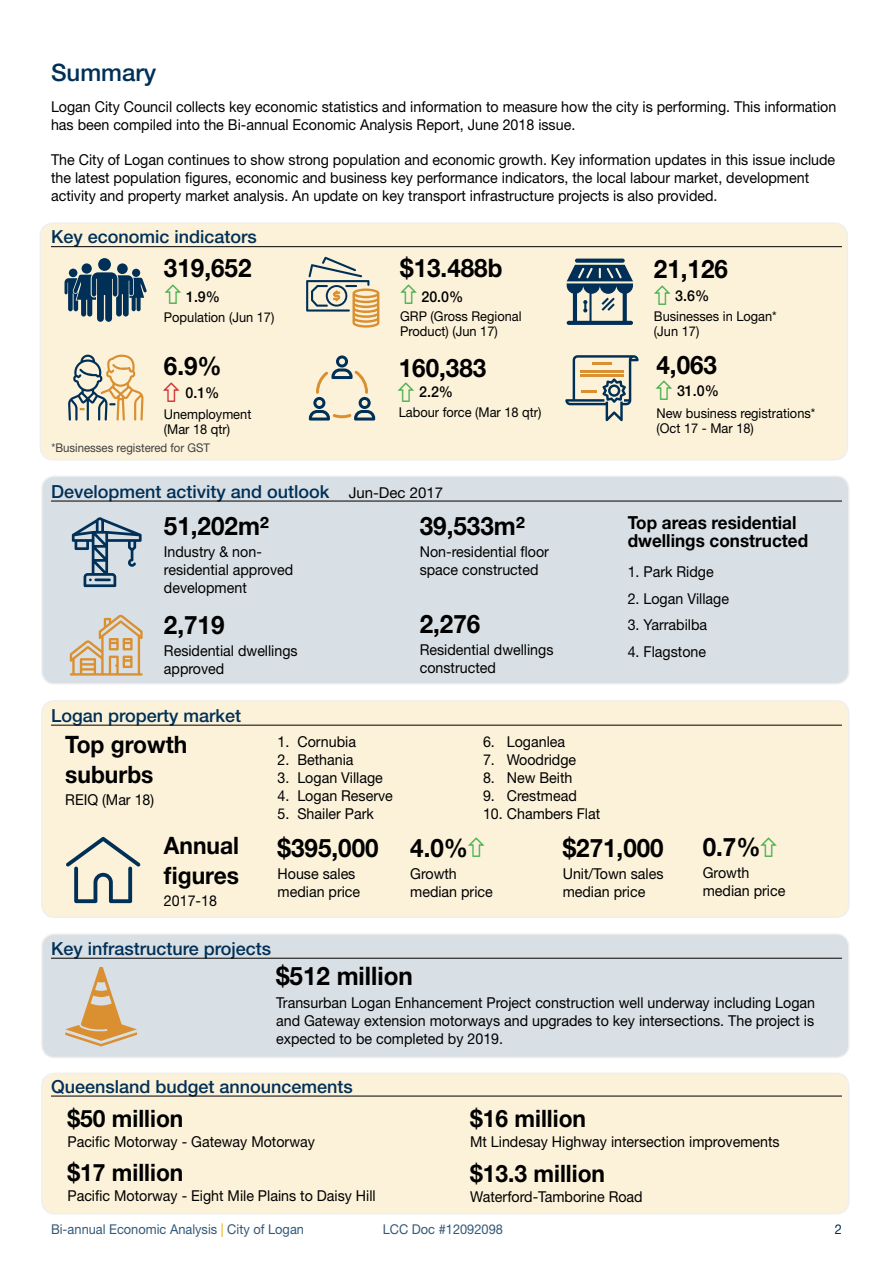
<style>
.page{position:relative;width:893px;height:1263px;background:#fff}
.page>*{position:absolute;margin:0;border:0;box-sizing:border-box;transform-origin:0 0}
.t1{font:700 25.5px "Helvetica Neue LT Std";color:#000;scale:.95 1}
.t2{font:700 24px/30px "Helvetica Neue LT Std";color:#000;scale:.95 1}
.t3{font:500 24px "Helvetica Neue LT Std";color:#003057}
.t4{font:500 18px "Helvetica Neue LT Std";color:#003057}
.t5{font:700 18px/18px "Helvetica Neue LT Std";color:#000;scale:.95 1}
.t6{font:15px/18px "Helvetica Neue LT Std";color:#000;scale:.95 1}
.t7{font:500 15px "Helvetica Neue LT Pro";color:#000;scale:.95 1}
.t8{font:13.5px/15px "Helvetica Neue LT Std";color:#000;scale:.95 1}
.t9{font:13.5px "Helvetica Neue LT Std";color:#335978;scale:.95 1}
.t10{font:13.5px "Helvetica Neue LT Std";color:#003057;scale:.95 1}
.t11{font:12px "Helvetica Neue LT Std";color:#414042;scale:.95 1}
.s1{font-weight:400;font-size:15px;color:#000}
.s2{color:#eba900}
</style>
<div class="page">
<div style="left:40px;top:223px;width:807px;height:237px;background:#fcf2d9;border-radius:13px"></div>
<div style="left:40px;top:222px;width:808px;height:238px;border:2px solid #939598;border-radius:13px"></div>
<div style="left:42px;top:701px;width:807px;height:216px;background:#fcf2d9;border-radius:13px"></div>
<div style="left:41px;top:700px;width:809px;height:218px;border:2px solid #939598;border-radius:13px"></div>
<div style="left:42px;top:1073px;width:807px;height:141px;background:#fcf2d9;border-radius:13px"></div>
<div style="left:41px;top:1072px;width:809px;height:142px;border:2px solid #939598;border-radius:13px"></div>
<div style="left:42px;top:476px;width:807px;height:208px;background:#d9e0e5;border-radius:13px"></div>
<div style="left:41px;top:475px;width:809px;height:210px;border:2px solid #939598;border-radius:13px"></div>
<div style="left:42px;top:934px;width:807px;height:123px;background:#d9e0e5;border-radius:13px"></div>
<div style="left:41px;top:933px;width:809px;height:125px;border:2px solid #939598;border-radius:13px"></div>
<hr style="left:51px;top:246px;width:791px;height:1px;background:#000">
<hr style="left:51px;top:501px;width:791px;height:1px;background:#000">
<hr style="left:51px;top:725px;width:791px;height:1px;background:#000">
<hr style="left:51px;top:958px;width:791px;height:1px;background:#000">
<hr style="left:51px;top:1096px;width:791px;height:1px;background:#000">
<div style="left:69px;top:269px;width:8px;height:8px;background:#003057;border-radius:50%"></div>
<div style="left:132px;top:269px;width:8px;height:8px;background:#003057;border-radius:50%"></div>
<div style="left:82px;top:263px;width:10px;height:11px;background:#003057;border-radius:50%"></div>
<div style="left:117px;top:263px;width:11px;height:11px;background:#003057;border-radius:50%"></div>
<div style="left:98px;top:258px;width:13px;height:13px;background:#003057;border-radius:50%"></div>
<svg style="left:65px;top:272px;width:82px;height:50px"></svg>
<svg style="left:567px;top:259px;width:66px;height:66px"></svg>
<svg style="left:72px;top:517px;width:70px;height:70px"></svg>
<svg style="left:70px;top:614px;width:73px;height:62px"></svg>
<svg style="left:66px;top:837px;width:74px;height:66px"></svg>
<svg style="left:65px;top:967px;width:72px;height:79px"></svg>
<svg style="left:306px;top:257px;width:73px;height:71px"></svg>
<svg style="left:68px;top:354px;width:76px;height:67px"></svg>
<svg style="left:309px;top:355px;width:66px;height:65px"></svg>
<svg style="left:565px;top:355px;width:74px;height:66px"></svg>
<h2 class="t3" style="left:51px;top:58px;width:107px">Summary</h2>
<p class="t6" style="left:51px;top:97px;width:828px">Logan City Council collects key economic statistics and information to measure how the city is performing. This information has been compiled into the Bi-annual Economic Analysis Report, June 2018 issue.</p>
<p class="t6" style="left:51px;top:150px;width:827px">The City of Logan continues to show strong population and economic growth. Key information updates in this issue include the latest population figures, economic and business key performance indicators, the local labour market, development activity and property market analysis. An update on key transport infrastructure projects is also provided.</p>
<p class="t4" style="left:51px;top:226px;width:207px">Key economic indicators</p>
<h1 class="t1" style="left:164px;top:253px;width:94px">319,652</h1>
<p class="t8" style="left:164px;top:309px;width:118px">Population (Jun 17)</p>
<p class="t7" style="left:186px;top:288px;width:37px">1.9%</p>
<h1 class="t1" style="left:400px;top:253px;width:109px">$13.488b</h1>
<p class="t8" style="left:400px;top:309px;width:129px">GRP (Gross Regional<br>Product) (Jun 17)</p>
<p class="t7" style="left:421px;top:287px;width:46px">20.0%</p>
<h1 class="t1" style="left:164px;top:350px;width:62px">6.9%</h1>
<p class="t8" style="left:164px;top:406px;width:94px">Unemployment (Mar 18 qtr)</p>
<p class="t7" style="left:185px;top:384px;width:37px">0.1%</p>
<h1 class="t1" style="left:399px;top:352px;width:94px">160,383</h1>
<p class="t8" style="left:399px;top:405px;width:152px">Labour force (Mar 18 qtr)</p>
<p class="t7" style="left:419px;top:383px;width:37px">2.2%</p>
<p class="t11" style="left:51px;top:441px;width:168px">*Businesses registered for GST</p>
<p class="t4" style="left:51px;top:481px;width:394px">Development activity and outlook <span class="s1">Jun-Dec 2017</span></p>
<h1 class="t1" style="left:164px;top:510px;width:113px">51,202m²</h1>
<p class="t6" style="left:164px;top:543px;width:138px">Industry &amp; non&shy;residential approved development</p>
<h1 class="t1" style="left:164px;top:609px;width:65px">2,719</h1>
<p class="t6" style="left:164px;top:641px;width:142px">Residential dwellings approved</p>
<p class="t4" style="left:51px;top:705px;width:192px">Logan property market</p>
<h1 class="t1" style="left:420px;top:510px;width:113px">39,533m²</h1>
<p class="t6" style="left:420px;top:543px;width:138px">Non-residential floor space constructed</p>
<h1 class="t1" style="left:420px;top:608px;width:65px">2,276</h1>
<p class="t6" style="left:420px;top:640px;width:142px">Residential dwellings constructed</p>
<h1 class="t1" style="left:654px;top:253px;width:79px">21,126</h1>
<p class="t8" style="left:654px;top:308px;width:131px">Businesses in Logan* (Jun 17)</p>
<p class="t7" style="left:675px;top:287px;width:37px">3.6%</p>
<h1 class="t1" style="left:656px;top:349px;width:65px">4,063</h1>
<p class="t7" style="left:677px;top:382px;width:46px">31.0%</p>
<p class="t8" style="left:656px;top:405px;width:169px">New business registrations* (Oct 17 - Mar 18)</p>
<p class="t5" style="left:628px;top:513px;width:191px">Top areas residential dwellings constructed</p>
<p class="t6" style="left:628px;top:563px;width:92px">1. Park Ridge</p>
<p class="t6" style="left:628px;top:589px;width:108px">2. Logan Village</p>
<p class="t6" style="left:628px;top:616px;width:85px">3. Yarrabilba</p>
<p class="t6" style="left:628px;top:642px;width:84px">4. Flagstone</p>
<h2 class="t2" style="left:65px;top:729px;width:130px">Top growth suburbs</h2>
<p class="t6" style="left:65px;top:791px;width:95px">REIQ (Mar 18)</p>
<h2 class="t2" style="left:164px;top:830px;width:81px">Annual figures</h2>
<p class="t6" style="left:164px;top:892px;width:57px">2017-18</p>
<p class="t6" style="left:278px;top:732px;width:84px">1. Cornubia</p>
<p class="t6" style="left:278px;top:750px;width:82px">2. Bethania</p>
<p class="t6" style="left:278px;top:768px;width:112px">3. Logan Village</p>
<p class="t6" style="left:278px;top:786px;width:123px">4. Logan Reserve</p>
<p class="t6" style="left:278px;top:804px;width:103px">5. Shailer Park</p>
<h1 class="t1" style="left:278px;top:832px;width:108px">$395,000</h1>
<p class="t6" style="left:278px;top:865px;width:88px">House sales median price</p>
<p class="t4" style="left:51px;top:938px;width:222px">Key infrastructure projects</p>
<p class="t6" style="left:483px;top:732px;width:88px">6. Loganlea</p>
<p class="t6" style="left:483px;top:750px;width:100px">7. Woodridge</p>
<p class="t6" style="left:483px;top:768px;width:96px">8. New Beith</p>
<p class="t6" style="left:483px;top:786px;width:100px">9. Crestmead</p>
<p class="t6" style="left:483px;top:804px;width:125px">10. Chambers Flat</p>
<h1 class="t1" style="left:410px;top:832px;width:62px">4.0%</h1>
<p class="t6" style="left:410px;top:865px;width:88px">Growth median price</p>
<h1 class="t1" style="left:563px;top:832px;width:108px">$271,000</h1>
<p class="t6" style="left:563px;top:864px;width:108px">Unit/Town sales median price</p>
<h1 class="t1" style="left:703px;top:831px;width:62px">0.7%</h1>
<p class="t6" style="left:703px;top:864px;width:88px">Growth median price</p>
<h1 class="t1" style="left:276px;top:960px;width:145px">$512 million</h1>
<p class="t6" style="left:276px;top:993px;width:569px;text-align:justify">Transurban Logan Enhancement Project construction well underway including Logan and Gateway extension motorways and upgrades to key intersections. The project is expected to be completed by 2019.</p>
<p class="t4" style="left:51px;top:1076px;width:303px">Queensland budget announcements</p>
<h2 class="t2" style="left:67px;top:1103px;width:124px">$50 million</h2>
<p class="t6" style="left:67px;top:1132px;width:262px">Pacific Motorway - Gateway Motorway</p>
<h2 class="t2" style="left:67px;top:1157px;width:124px">$17 million</h2>
<p class="t6" style="left:67px;top:1186px;width:326px">Pacific Motorway - Eight Mile Plains to Daisy Hill</p>
<h2 class="t2" style="left:470px;top:1103px;width:124px">$16 million</h2>
<p class="t6" style="left:470px;top:1132px;width:327px">Mt Lindesay Highway intersection improvements</p>
<h2 class="t2" style="left:470px;top:1158px;width:144px">$13.3 million</h2>
<p class="t6" style="left:470px;top:1187px;width:183px">Waterford-Tamborine Road</p>
<p class="t9" style="left:51px;top:1221px;width:268px">Bi-annual Economic Analysis <span class="s2">|</span> City of Logan</p>
<p class="t9" style="left:383px;top:1221px;width:128px">LCC Doc #12092098</p>
<p class="t10" style="left:835px;top:1221px;width:9px">2</p>
</div>
